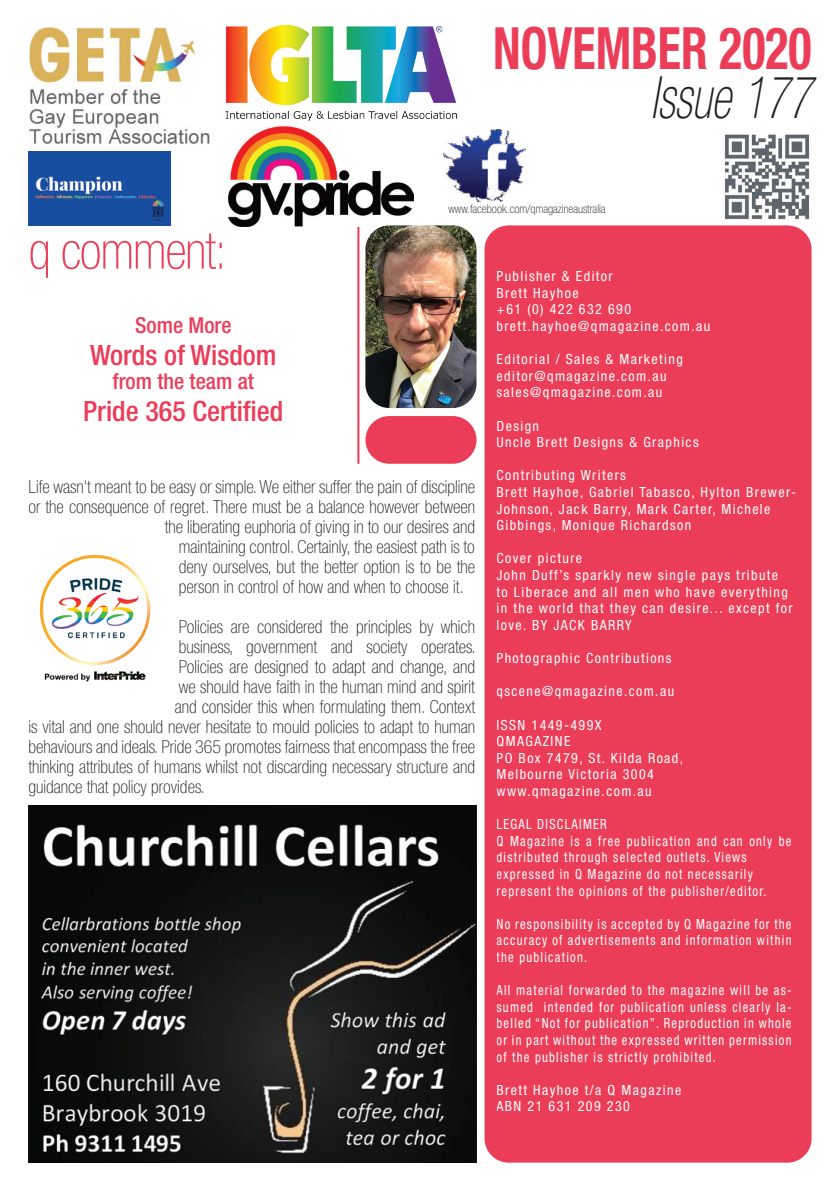
<style>
.page{position:relative;width:840px;height:1191px;background:#fff}
.page>*{position:absolute;margin:0;border:0;box-sizing:border-box;transform-origin:0 0}
.Text{font:700 condensed 58.4px/48.6px "Helvetica Neue";color:#ec3d58;text-align:right;scale:.82 1}
.heads{font:100 condensed 52px "Helvetica Neue";letter-spacing:-.025em;color:#ec3d58}
.t1{font:500 condensed 28px "Helvetica Neue";color:#ec3d58}
.t2{font:500 condensed 22px "Helvetica Neue";color:#ec3d58}
.t3{font:100 condensed 18px "Helvetica Neue";color:#231f20}
.t4{font:condensed 14px/16.6px "Helvetica Neue";letter-spacing:.1em;color:#fff}
.t5{font:condensed 14px/16.6px "Helvetica Neue";letter-spacing:.1em;color:#fff;text-align:justify;scale:.9 1}
.t6{font:100 condensed 12px "Helvetica Neue";color:#231f20}
.s1{font-weight:100;font-style:italic;color:#231f20}
</style>
<div class="page">
<div style="left:484px;top:225px;width:327px;height:937px;background:#ec3d58;border-radius:24px"></div>
<hr style="left:357px;top:225px;width:2px;height:239px;background:#ec3d58">
<div style="left:365px;top:416px;width:111px;height:48px;background:#ec3d58;border-radius:24px"></div>
<img style="left:225px;top:25px;width:232px;height:96px">
<img style="left:443px;top:129px;width:82px;height:73px">
<img style="left:28px;top:27px;width:182px;height:128px">
<img style="left:228px;top:126px;width:185px;height:101px">
<img style="left:724px;top:134px;width:86px;height:86px">
<img style="left:365px;top:225px;width:111px;height:183px">
<img style="left:28px;top:805px;width:448px;height:357px">
<img style="left:28px;top:152px;width:142px;height:73px">
<img style="left:39px;top:554px;width:112px;height:127px">
<p class="Text" style="left:493px;top:23px;width:389px">NOVEMBER 2020<br><span class="s1">Issue 177</span></p>
<p class="t6" style="left:448px;top:202px;width:158px">www.facebook.com/qmagazineaustralia</p>
<p class="heads" style="left:28px;top:221px;width:200px">q comment:</p>
<p class="t2" style="left:135px;top:312px;width:98px">Some More</p>
<p class="t1" style="left:90px;top:338px;width:188px">Words of Wisdom</p>
<p class="t2" style="left:112px;top:368px;width:143px">from the team at</p>
<p class="t1" style="left:83px;top:394px;width:201px">Pride 365 Certified</p>
<p class="t3" style="left:28px;top:476px;width:448px">Life wasn't meant to be easy or simple. We either suffer the pain of discipline</p>
<p class="t3" style="left:28px;top:496px;width:448px">or the consequence of regret. There must be a balance however between</p>
<p class="t3" style="left:164px;top:516px;width:312px">the liberating euphoria of giving in to our desires and</p>
<p class="t3" style="left:178px;top:536px;width:297px">maintaining control. Certainly, the easiest path is to</p>
<p class="t3" style="left:178px;top:556px;width:298px">deny ourselves, but the better option is to be the</p>
<p class="t3" style="left:178px;top:576px;width:286px">person in control of how and when to choose it.</p>
<p class="t3" style="left:178px;top:616px;width:297px">Policies are considered the principles by which</p>
<p class="t3" style="left:178px;top:636px;width:298px">business, government and society operates.</p>
<p class="t3" style="left:178px;top:656px;width:297px">Policies are designed to adapt and change, and</p>
<p class="t3" style="left:178px;top:676px;width:297px">we should have faith in the human mind and spirit</p>
<p class="t3" style="left:174px;top:696px;width:301px">and consider this when formulating them. Context</p>
<p class="t3" style="left:28px;top:716px;width:448px">is vital and one should never hesitate to mould policies to adapt to human</p>
<p class="t3" style="left:28px;top:736px;width:447px">behaviours and ideals. Pride 365 promotes fairness that encompass the free</p>
<p class="t3" style="left:28px;top:756px;width:448px">thinking attributes of humans whilst not discarding necessary structure and</p>
<p class="t3" style="left:28px;top:776px;width:177px">guidance that policy provides.</p>
<p class="t4" style="left:496px;top:268px;width:118px">Publisher &amp; Editor</p>
<p class="t4" style="left:496px;top:284px;width:83px">Brett Hayhoe</p>
<p class="t4" style="left:496px;top:301px;width:136px">+61 (0) 422 632 690</p>
<p class="t4" style="left:496px;top:317px;width:215px">brett.hayhoe@qmagazine.com.au</p>
<p class="t4" style="left:496px;top:351px;width:188px">Editorial / Sales &amp; Marketing</p>
<p class="t4" style="left:496px;top:367px;width:171px">editor@qmagazine.com.au</p>
<p class="t4" style="left:496px;top:384px;width:167px">sales@qmagazine.com.au</p>
<p class="t4" style="left:496px;top:417px;width:44px">Design</p>
<p class="t4" style="left:496px;top:434px;width:203px">Uncle Brett Designs &amp; Graphics</p>
<p class="t4" style="left:496px;top:467px;width:131px">Contributing Writers</p>
<p class="t4" style="left:496px;top:483px;width:301px">Brett Hayhoe, Gabriel Tabasco, Hylton Brewer-<br>Johnson, Jack Barry, Mark Carter, Michele<br>Gibbings, Monique Richardson</p>
<p class="t4" style="left:496px;top:550px;width:87px">Cover picture</p>
<p class="t4" style="left:496px;top:566px;width:297px">John Duff’s sparkly new single pays tribute to Liberace and all men who have everything in the world that they can desire... except for love. BY JACK BARRY</p>
<p class="t4" style="left:496px;top:649px;width:176px">Photographic Contributions</p>
<p class="t4" style="left:496px;top:683px;width:179px">qscene@qmagazine.com.au</p>
<p class="t4" style="left:496px;top:716px;width:106px">ISSN 1449-499X</p>
<p class="t4" style="left:496px;top:732px;width:75px">QMAGAZINE</p>
<p class="t4" style="left:496px;top:749px;width:188px">PO Box 7479, St. Kilda Road,</p>
<p class="t4" style="left:496px;top:766px;width:159px">Melbourne Victoria 3004</p>
<p class="t4" style="left:496px;top:782px;width:157px">www.qmagazine.com.au</p>
<p class="t5" style="left:496px;top:815px;width:124px">LEGAL DISCLAIMER</p>
<p class="t5" style="left:496px;top:832px;width:329px">Q Magazine is a free publication and can only be distributed through selected outlets. Views</p>
<p class="t5" style="left:496px;top:865px;width:286px">expressed in Q Magazine do not necessarily</p>
<p class="t5" style="left:496px;top:882px;width:301px">represent the opinions of the publisher/editor.</p>
<p class="t5" style="left:496px;top:915px;width:329px">No responsibility is accepted by Q Magazine for the accuracy of advertisements and information within the publication.</p>
<p class="t5" style="left:496px;top:981px;width:329px">All material forwarded to the magazine will be as&shy;sumed intended for publication unless clearly la&shy;belled “Not for publication”. Reproduction in whole or in part without the expressed written permission of the publisher is strictly prohibited.</p>
<p class="t4" style="left:496px;top:1081px;width:186px">Brett Hayhoe t/a Q Magazine</p>
<p class="t4" style="left:496px;top:1098px;width:135px">ABN 21 631 209 230</p>
</div>
